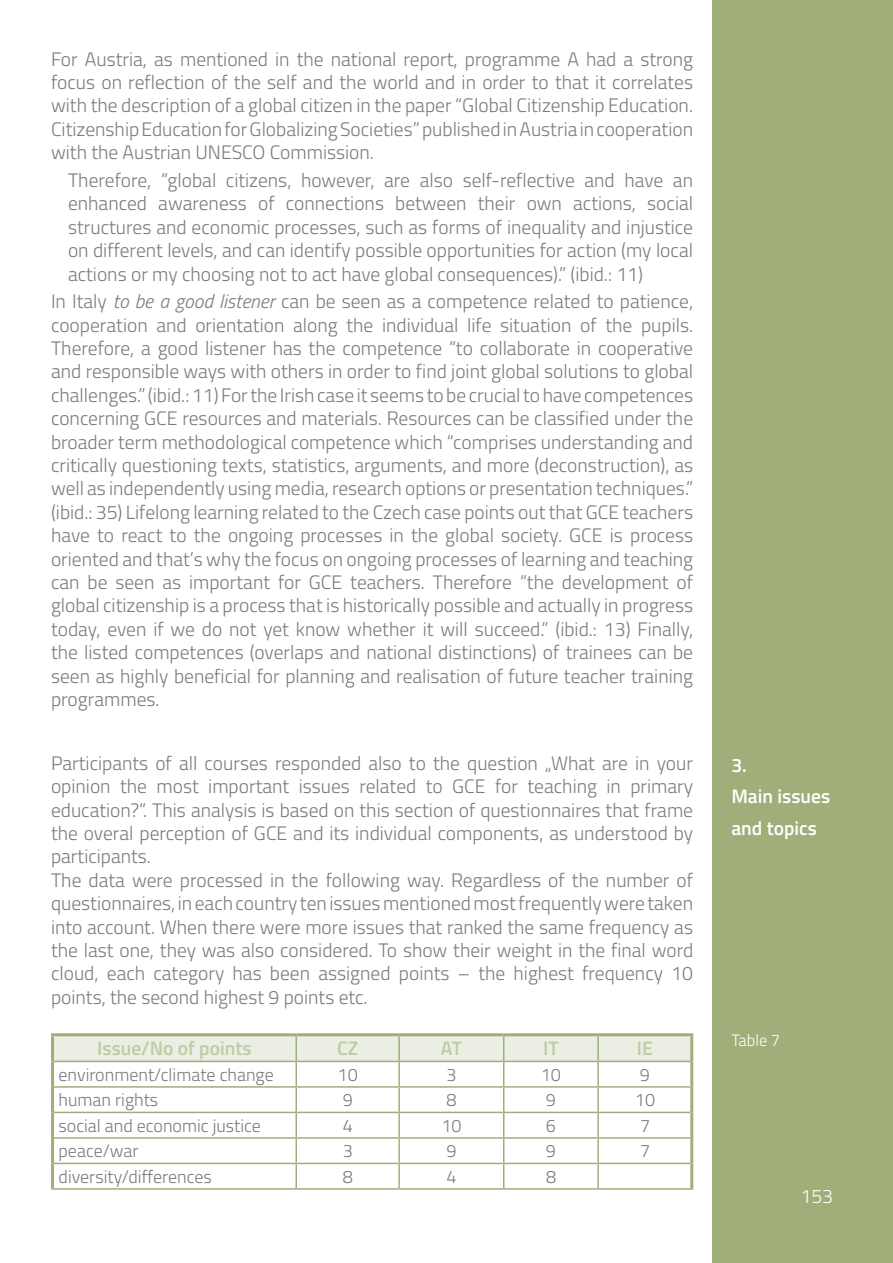
<style>
.page{position:relative;width:893px;height:1263px;background:#fff}
.page>*{position:absolute;margin:0;border:0;box-sizing:border-box;transform-origin:0 0}
.t1{font:300 19.5px/23.4px "Titillium";color:#7c7b7b;text-align:justify}
.t2{font:600 19.5px "Titillium";color:#c0caa7}
.t3{font:600 19.5px/32px "Titillium";color:#fff}
.t4{font:300 19.5px "Titillium";color:#fff}
.t5{font:300 18px "Titillium";color:#7c7b7b}
.t6{font:300 16.5px "Titillium";color:#fff}
.s1{font-style:italic}
</style>
<div class="page">
<div style="left:712px;top:0;width:181px;height:1263px;background:#a0ae7a"></div>
<hr style="left:51px;top:1033px;width:245px;height:3px;background:#a0ae7a">
<hr style="left:51px;top:1036px;width:3px;height:25px;background:#a0ae7a">
<hr style="left:296px;top:1033px;width:103px;height:3px;background:#a0ae7a">
<hr style="left:399px;top:1033px;width:105px;height:3px;background:#a0ae7a">
<hr style="left:504px;top:1033px;width:94px;height:3px;background:#a0ae7a">
<hr style="left:598px;top:1033px;width:95px;height:3px;background:#a0ae7a">
<hr style="left:690px;top:1036px;width:3px;height:25px;background:#a0ae7a">
<hr style="left:51px;top:1061px;width:3px;height:26px;background:#a0ae7a">
<hr style="left:690px;top:1061px;width:3px;height:26px;background:#a0ae7a">
<hr style="left:51px;top:1087px;width:3px;height:25px;background:#a0ae7a">
<hr style="left:690px;top:1087px;width:3px;height:25px;background:#a0ae7a">
<hr style="left:51px;top:1112px;width:3px;height:26px;background:#a0ae7a">
<hr style="left:690px;top:1112px;width:3px;height:26px;background:#a0ae7a">
<hr style="left:51px;top:1138px;width:3px;height:25px;background:#a0ae7a">
<hr style="left:690px;top:1138px;width:3px;height:25px;background:#a0ae7a">
<hr style="left:51px;top:1163px;width:3px;height:25px;background:#a0ae7a">
<hr style="left:690px;top:1163px;width:3px;height:25px;background:#a0ae7a">
<svg style="left:53px;top:1035px;width:639px;height:153px"></svg>
<hr style="left:598px;top:1163px;width:92px;height:1px;background:#a0ae7a">
<hr style="left:597px;top:1164px;width:2px;height:24px;background:#a0ae7a">
<hr style="left:51px;top:1188px;width:245px;height:2px;background:#a0ae7a">
<hr style="left:296px;top:1188px;width:103px;height:2px;background:#a0ae7a">
<hr style="left:399px;top:1188px;width:105px;height:2px;background:#a0ae7a">
<hr style="left:504px;top:1188px;width:94px;height:2px;background:#a0ae7a">
<hr style="left:598px;top:1188px;width:95px;height:2px;background:#a0ae7a">
<p class="t1" style="left:51px;top:46px;width:644px">For Austria, as mentioned in the national report, programme A had a strong focus on reflection of the self and the world and in order to that it correlates with the description of a global citizen in the paper “Global Citizenship Education.<br>Citizenship Education for Globalizing Societies” published in Austria in cooperation with the Austrian UNESCO Commission.</p>
<p class="t1" style="left:68px;top:167px;width:627px">Therefore, “global citizens, however, are also self-reflective and have an enhanced awareness of connections between their own actions, social structures and economic processes, such as forms of inequality and injustice on different levels, and can identify possible opportunities for action (my local actions or my choosing not to act have global consequences).” (ibid.: 11)</p>
<p class="t1" style="left:51px;top:289px;width:644px">In Italy <span class="s1">to be a good listener</span> can be seen as a competence related to patience, cooperation and orientation along the individual life situation of the pupils.<br>Therefore, a good listener has the competence “to collaborate in cooperative and responsible ways with others in order to find joint global solutions to global challenges.” (ibid.: 11) For the Irish case it seems to be crucial to have competences concerning GCE resources and materials. Resources can be classified under the broader term methodological competence which “comprises understanding and critically questioning texts, statistics, arguments, and more (deconstruction), as well as independently using media, research options or presentation techniques.” (ibid.: 35) Lifelong learning related to the Czech case points out that GCE teachers have to react to the ongoing processes in the global society. GCE is process oriented and that’s why the focus on ongoing processes of learning and teaching can be seen as important for GCE teachers. Therefore “the development of global citizenship is a process that is historically possible and actually in progress today, even if we do not yet know whether it will succeed.” (ibid.: 13) Finally, the listed competences (overlaps and national distinctions) of trainees can be seen as highly beneficial for planning and realisation of future teacher training programmes.</p>
<p class="t1" style="left:51px;top:750px;width:644px;text-align:left">Participants of all courses responded also to the question „What are in your opinion the most important issues related to GCE for teaching in primary education?“. This analysis is based on this section of questionnaires that frame the overal perception of GCE and its individual components, as understood by participants.<br>The data were processed in the following way. Regardless of the number of questionnaires, in each country ten issues mentioned most frequently were taken into account. When there were more issues that ranked the same frequency as the last one, they was also considered. To show their weight in the final word cloud, each category has been assigned points – the highest frequency 10 points, the second highest 9 points etc.</p>
<p class="t2" style="left:97px;top:1034px;width:156px">Issue/No of points</p>
<p class="t2" style="left:337px;top:1034px;width:23px">CZ</p>
<p class="t2" style="left:441px;top:1034px;width:23px">AT</p>
<p class="t2" style="left:543px;top:1034px;width:17px">IT</p>
<p class="t2" style="left:637px;top:1034px;width:18px">IE</p>
<p class="t5" style="left:59px;top:1061px;width:217px">environment/climate change</p>
<p class="t5" style="left:338px;top:1061px;width:22px">10</p>
<p class="t5" style="left:446px;top:1061px;width:12px">3</p>
<p class="t5" style="left:541px;top:1061px;width:22px">10</p>
<p class="t5" style="left:640px;top:1061px;width:12px">9</p>
<p class="t5" style="left:59px;top:1087px;width:101px">human rights</p>
<p class="t5" style="left:343px;top:1087px;width:12px">9</p>
<p class="t5" style="left:446px;top:1087px;width:12px">8</p>
<p class="t5" style="left:546px;top:1087px;width:12px">9</p>
<p class="t5" style="left:635px;top:1087px;width:22px">10</p>
<p class="t5" style="left:59px;top:1112px;width:204px">social and economic justice</p>
<p class="t5" style="left:343px;top:1112px;width:12px">4</p>
<p class="t5" style="left:441px;top:1112px;width:22px">10</p>
<p class="t5" style="left:546px;top:1112px;width:12px">6</p>
<p class="t5" style="left:640px;top:1112px;width:12px">7</p>
<p class="t5" style="left:59px;top:1138px;width:81px">peace/war</p>
<p class="t5" style="left:343px;top:1138px;width:12px">3</p>
<p class="t5" style="left:446px;top:1138px;width:12px">9</p>
<p class="t5" style="left:546px;top:1138px;width:12px">9</p>
<p class="t5" style="left:640px;top:1138px;width:12px">7</p>
<p class="t5" style="left:59px;top:1163px;width:155px">diversity/differences</p>
<p class="t5" style="left:343px;top:1163px;width:12px">8</p>
<p class="t5" style="left:446px;top:1163px;width:12px">4</p>
<p class="t5" style="left:546px;top:1163px;width:12px">8</p>
<p class="t3" style="left:731px;top:748px;width:100px">3.<br>Main issues and topics</p>
<p class="t6" style="left:731px;top:1028px;width:50px">Table 7</p>
<p class="t4" style="left:800px;top:1182px;width:34px">153</p>
</div>
